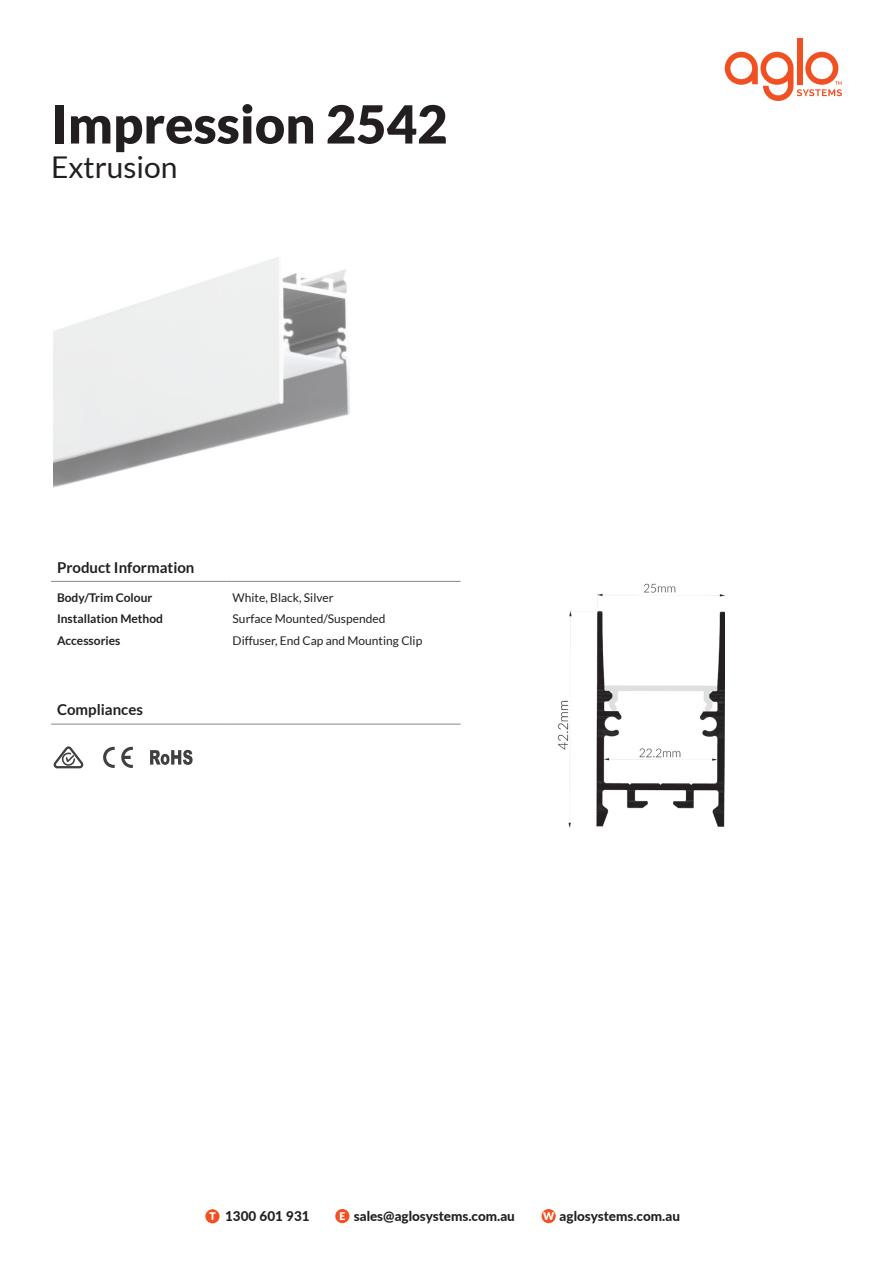
<style>
.page{position:relative;width:893px;height:1263px;background:#fff}
.page>*{position:absolute;margin:0;border:0;box-sizing:border-box;transform-origin:0 0}
.t1{font:900 52.5px "Lato";color:#231f20}
.t2{font:30px "Lato";color:#231f20}
.t3{font:700 15px "Lato";color:#231f20}
.t4{font:800 13.5px "Lato";color:#231f20}
.t5{font:12px "Lato";color:#231f20}
.t6{font:700 12px "Lato";color:#231f20}
.s1{font-weight:900;font-size:10.5px;color:#fff}
.s2{font-weight:900;font-size:10.65px;color:#fff}
</style>
<div class="page">
<div style="left:797px;top:38px;width:5px;height:46px;background:#f15122"></div>
<svg style="left:725px;top:52px;width:117px;height:49px"></svg>
<div style="left:205px;top:1209px;width:15px;height:14px;background:#f15122;border-radius:50%"></div>
<div style="left:335px;top:1209px;width:14px;height:14px;background:#f15122;border-radius:50%"></div>
<div style="left:541px;top:1209px;width:15px;height:14px;background:#f15122;border-radius:50%"></div>
<img style="left:53px;top:257px;width:297px;height:231px">
<hr style="left:51px;top:581px;width:176px;height:1px;background:#939598">
<hr style="left:227px;top:581px;width:233px;height:1px;background:#939598">
<hr style="left:51px;top:723px;width:176px;height:2px;background:#939598">
<hr style="left:227px;top:723px;width:233px;height:2px;background:#939598">
<svg style="left:103px;top:747px;width:12px;height:21px"></svg>
<svg style="left:121px;top:747px;width:12px;height:21px"></svg>
<svg style="left:53px;top:746px;width:31px;height:22px"></svg>
<svg style="left:150px;top:750px;width:43px;height:15px"></svg>
<img style="left:557px;top:583px;width:168px;height:245px">
<p class="t1" style="left:51px;top:94px;width:398px">Impression 2542</p>
<p class="t2" style="left:51px;top:150px;width:128px">Extrusion</p>
<p class="t3" style="left:57px;top:558px;width:139px">Product Information</p>
<p class="t6" style="left:57px;top:590px;width:97px">Body/Trim Colour</p>
<p class="t5" style="left:233px;top:591px;width:102px">White, Black, Silver</p>
<p class="t6" style="left:57px;top:612px;width:108px">Installation Method</p>
<p class="t5" style="left:233px;top:612px;width:154px">Surface Mounted/Suspended</p>
<p class="t6" style="left:57px;top:634px;width:65px">Accessories</p>
<p class="t5" style="left:233px;top:634px;width:191px">Diffuser, End Cap and Mounting Clip</p>
<p class="t3" style="left:57px;top:701px;width:87px">Compliances</p>
<p class="t4" style="left:209px;top:1206px;width:102px"><span class="s1">T</span> 1300 601 931</p>
<p class="t4" style="left:339px;top:1206px;width:177px"><span class="s1">E</span> sales@aglosystems.com.au</p>
<p class="t4" style="left:543px;top:1205px;width:138px"><span class="s2">W</span> aglosystems.com.au</p>
</div>
